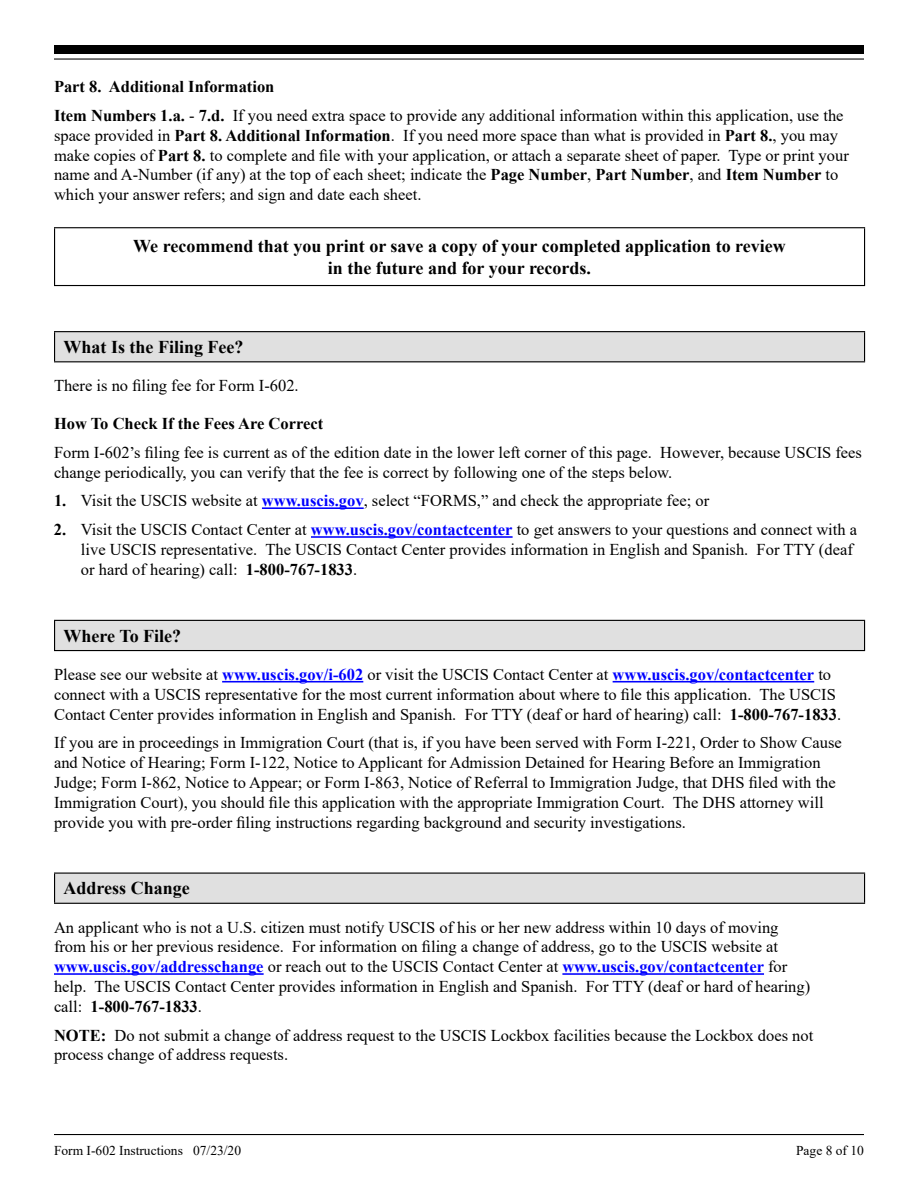
<style>
.page{position:relative;width:918px;height:1188px;background:#fff}
.page>*{position:absolute;margin:0;border:0;box-sizing:border-box;transform-origin:0 0}
.t1{font:700 18px/21.6px "Times New Roman";color:#000;text-align:center}
.t2{font:16.5px/19.8px "Times New Roman";color:#000}
.t3{font:700 16.5px "Times New Roman";color:#000}
.t4{font:13.5px "Times New Roman";color:#000}
.s1{font-weight:700}
.s2{font-weight:700;color:#00f}
</style>
<div class="page">
<hr style="left:54px;top:1134px;width:810px;height:1px;background:#000">
<div style="left:54px;top:45px;width:810px;height:9px;background:#000"></div>
<hr style="left:54px;top:58px;width:810px;height:2px;background:#000">
<hr style="left:262px;top:507px;width:102px;height:2px;background:#00f">
<hr style="left:311px;top:536px;width:202px;height:2px;background:#00f">
<hr style="left:222px;top:681px;width:141px;height:2px;background:#00f">
<hr style="left:613px;top:681px;width:201px;height:2px;background:#00f">
<hr style="left:54px;top:973px;width:210px;height:2px;background:#00f">
<hr style="left:562px;top:973px;width:202px;height:2px;background:#00f">
<hr style="left:54px;top:227px;width:811px;height:1px;background:#000">
<hr style="left:54px;top:228px;width:1px;height:57px;background:#000">
<hr style="left:864px;top:228px;width:1px;height:57px;background:#000">
<hr style="left:54px;top:285px;width:811px;height:1px;background:#000">
<div style="left:55px;top:332px;width:810px;height:30px;background:#e0e0e0"></div>
<hr style="left:54px;top:331px;width:811px;height:1px;background:#000">
<svg style="left:54px;top:332px;width:1px;height:29px"></svg>
<svg style="left:864px;top:332px;width:1px;height:29px"></svg>
<hr style="left:54px;top:361px;width:811px;height:1px;background:#000">
<div style="left:55px;top:620px;width:810px;height:31px;background:#e0e0e0"></div>
<hr style="left:54px;top:620px;width:811px;height:1px;background:#000">
<svg style="left:54px;top:621px;width:1px;height:29px"></svg>
<svg style="left:864px;top:621px;width:1px;height:29px"></svg>
<hr style="left:54px;top:650px;width:811px;height:1px;background:#000">
<div style="left:55px;top:873px;width:810px;height:30px;background:#e0e0e0"></div>
<hr style="left:54px;top:873px;width:811px;height:1px;background:#000">
<svg style="left:54px;top:874px;width:1px;height:29px"></svg>
<svg style="left:864px;top:874px;width:1px;height:29px"></svg>
<hr style="left:54px;top:903px;width:811px;height:1px;background:#000">
<p class="t2" style="left:54px;top:72px;width:791px;line-height:28.8px"><span class="s1">Part 8. Additional Information<br>Item Numbers 1.a.</span> - <span class="s1">7.d.</span> If you need extra space to provide any additional information within this application, use the</p>
<p class="t2" style="left:54px;top:125px;width:796px">space provided in <span class="s1">Part 8. Additional Information</span>. If you need more space than what is provided in <span class="s1">Part 8.</span>, you may make copies of <span class="s1">Part 8.</span> to complete and file with your application, or attach a separate sheet of paper. Type or print your name and A-Number (if any) at the top of each sheet; indicate the <span class="s1">Page Number</span>, <span class="s1">Part Number</span>, and <span class="s1">Item Number</span> to which your answer refers; and sign and date each sheet.</p>
<p class="t1" style="left:133px;top:235px;width:654px">We recommend that you print or save a copy of your completed application to review in the future and for your records.</p>
<p class="t1" style="left:64px;top:335px;width:181px">What Is the Filing Fee?</p>
<p class="t2" style="left:54px;top:375px;width:246px">There is no filing fee for Form I-602.</p>
<p class="t3" style="left:54px;top:412px;width:271px">How To Check If the Fees Are Correct</p>
<p class="t2" style="left:54px;top:442px;width:810px">Form I-602’s filing fee is current as of the edition date in the lower left corner of this page. However, because USCIS fees change periodically, you can verify that the fee is correct by following one of the steps below.</p>
<p class="t2" style="left:54px;top:490px;width:657px"><span class="s1">1.</span> Visit the USCIS website at <span class="s2">www.uscis.gov</span>, select “FORMS,” and check the appropriate fee; or</p>
<p class="t2" style="left:81px;top:519px;width:778px;text-indent:-27px"><span class="s1">2.</span> Visit the USCIS Contact Center at <span class="s2">www.uscis.gov/contactcenter</span> to get answers to your questions and connect with a live USCIS representative. The USCIS Contact Center provides information in English and Spanish. For TTY (deaf or hard of hearing) call: <span class="s1">1-800-767-1833</span>.</p>
<p class="t1" style="left:64px;top:624px;width:119px">Where To File?</p>
<p class="t2" style="left:54px;top:664px;width:789px">Please see our website at <span class="s2">www.uscis.gov/i-602</span> or visit the USCIS Contact Center at <span class="s2">www.uscis.gov/contactcenter</span> to connect with a USCIS representative for the most current information about where to file this application. The USCIS<br>Contact Center provides information in English and Spanish. For TTY (deaf or hard of hearing) call: <span class="s1">1-800-767-1833</span>.</p>
<p class="t2" style="left:54px;top:732px;width:789px">If you are in proceedings in Immigration Court (that is, if you have been served with Form I-221, Order to Show Cause and Notice of Hearing; Form I-122, Notice to Applicant for Admission Detained for Hearing Before an Immigration Judge; Form I-862, Notice to Appear; or Form I-863, Notice of Referral to Immigration Judge, that DHS filed with the Immigration Court), you should file this application with the appropriate Immigration Court. The DHS attorney will provide you with pre-order filing instructions regarding background and security investigations.</p>
<p class="t1" style="left:64px;top:877px;width:128px">Address Change</p>
<p class="t2" style="left:54px;top:917px;width:758px">An applicant who is not a U.S. citizen must notify USCIS of his or her new address within 10 days of moving from his or her previous residence. For information on filing a change of address, go to the USCIS website at <span class="s2">www.uscis.gov/addresschange</span> or reach out to the USCIS Contact Center at <span class="s2">www.uscis.gov/contactcenter</span> for help. The USCIS Contact Center provides information in English and Spanish. For TTY (deaf or hard of hearing) call: <span class="s1">1-800-767-1833</span>.</p>
<p class="t2" style="left:54px;top:1025px;width:761px"><span class="s1">NOTE:</span> Do not submit a change of address request to the USCIS Lockbox facilities because the Lockbox does not process change of address requests.</p>
<p class="t4" style="left:54px;top:1141px;width:189px">Form I-602 Instructions 07/23/20</p>
<p class="t4" style="left:796px;top:1141px;width:69px">Page 8 of 10</p>
</div>
